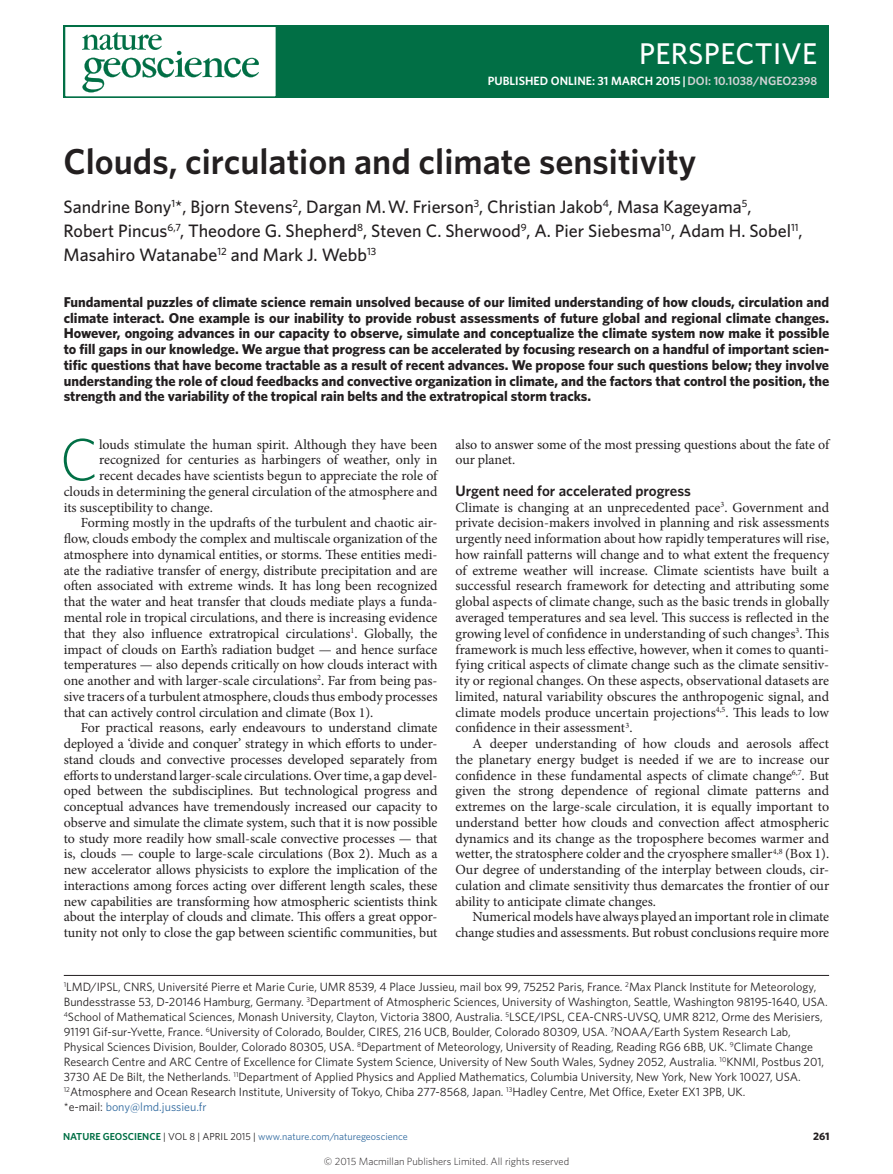
<style>
.page{position:relative;width:893px;height:1174px;background:#fff}
.page>*{position:absolute;margin:0;border:0;box-sizing:border-box;transform-origin:0 0}
.Body_first_w_drop_c{font:300 59.4px "Whitney";color:#016f45}
.Title{font:600 36px "Whitney";color:#231f20}
.t1{font:500 30px "Whitney";letter-spacing:.01em;color:#fff}
.Author{font:500 18px/24px "Whitney";color:#231f20}
.Head_1{font:600 15px "Whitney";color:#231f20}
.Abstract{font:700 14.25px/15.8px "Whitney";color:#231f20;text-align:justify}
.Body_text{font:13.95px/15.8px "Minion Pro";letter-spacing:-.01em;color:#231f20;text-align:justify}
.Body_first{font:13.95px/15.8px "Minion Pro";color:#231f20;text-align:justify}
.Body_first_w_drop_c-2{font:13.95px "Minion Pro";color:#231f20}
.Address{font:12px/15px "Whitney";color:#231f20}
.t2{font:600 12px "Whitney";color:#fff}
.t3{font:700 10.8px "Whitney";color:#231f20}
.t4{font:300 10.5px "Whitney";color:#231f20}
.t5{font:10.2px "Whitney";color:#316a9f}
.s1{color:#d1d2d4}
.s2{font-size:11.7px;color:#d1d2d4}
.s3{color:#316a9f}
.s4{font-weight:600;color:#016f45}
.s5{color:#231f20}
</style>
<div class="page">
<hr style="left:64px;top:975px;width:765px;height:1px;background:#231f20">
<div style="left:64px;top:26px;width:765px;height:72px;background:#016f45"></div>
<div style="left:64px;top:26px;width:213px;height:72px;background:#fff;border:2px solid #016f45"></div>
<svg style="left:82px;top:32px;width:177px;height:60px"></svg>
<p class="t1" style="left:639px;top:34px;width:180px">PERSPECTIVE</p>
<p class="t2" style="left:488px;top:73px;width:331px">PUBLISHED ONLINE: 31 MARCH 2015 |<span class="s1">DOI: 10.1038/NGEO</span><span class="s2">2398</span></p>
<p class="Title" style="left:64px;top:137px;width:634px">Clouds, circulation and climate sensitivity</p>
<p class="Author" style="left:64px;top:194px;width:740px">Sandrine Bony<sup>1</sup>*, Bjorn Stevens<sup>2</sup>, Dargan M. W. Frierson<sup>3</sup>, Christian Jakob<sup>4</sup>, Masa Kageyama<sup>5</sup>,<br>Robert Pincus<sup>6,7</sup>, Theodore G. Shepherd<sup>8</sup>, Steven C. Sherwood<sup>9</sup>, A. Pier Siebesma<sup>10</sup>, Adam H. Sobel<sup>11</sup>,<br>Masahiro Watanabe<sup>12</sup> and Mark J. Webb<sup>13</sup></p>
<p class="Abstract" style="left:64px;top:294px;width:767px">Fundamental puzzles of climate science remain unsolved because of our limited understanding of how clouds, circulation and climate interact. One example is our inability to provide robust assessments of future global and regional climate changes.<br>However, ongoing advances in our capacity to observe, simulate and conceptualize the climate system now make it possible to fill gaps in our knowledge. We argue that progress can be accelerated by focusing research on a handful of important scien&shy;tific questions that have become tractable as a result of recent advances. We propose four such questions below; they involve understanding the role of cloud feedbacks and convective organization in climate, and the factors that control the position, the strength and the variability of the tropical rain belts and the extratropical storm tracks.</p>
<p class="Body_text" style="left:455px;top:436px;width:375px">also to answer some of the most pressing questions about the fate of our planet.</p>
<p class="Head_1" style="left:455px;top:481px;width:237px">Urgent need for accelerated progress</p>
<p class="Body_first" style="left:455px;top:499px;width:375px">Climate is changing at an unprecedented pace<sup>3</sup>. Government and private decision-makers involved in planning and risk assessments urgently need information about how rapidly temperatures will rise, how rainfall patterns will change and to what extent the frequency of extreme weather will increase. Climate scientists have built a successful research framework for detecting and attributing some global aspects of climate change, such as the basic trends in globally averaged temperatures and sea level. This success is reflected in the growing level of confidence in understanding of such changes<sup>3</sup>. This framework is much less effective, however, when it comes to quanti&shy;fying critical aspects of climate change such as the climate sensitiv&shy;ity or regional changes. On these aspects, observational datasets are limited, natural variability obscures the anthropogenic signal, and climate models produce uncertain projections<sup>4,5</sup>. This leads to low confidence in their assessment<sup>3</sup>.</p>
<p class="Body_text" style="left:455px;top:735px;width:375px;text-indent:17px">A deeper understanding of how clouds and aerosols affect the planetary energy budget is needed if we are to increase our confidence in these fundamental aspects of climate change<sup>6,7</sup>. But given the strong dependence of regional climate patterns and extremes on the large-scale circulation, it is equally important to understand better how clouds and convection affect atmospheric dynamics and its change as the troposphere becomes warmer and wetter, the stratosphere colder and the cryosphere smaller<sup>4,8</sup> (Box 1).<br>Our degree of understanding of the interplay between clouds, cir&shy;culation and climate sensitivity thus demarcates the frontier of our ability to anticipate climate changes.</p>
<p class="Body_text" style="left:455px;top:909px;width:375px;text-align:right">Numerical models have always played an important role in climate change studies and assessments. But robust conclusions require more</p>
<p class="Body_first_w_drop_c" style="left:60px;top:420px;width:40px">C</p>
<p class="Body_first_w_drop_c-2" style="left:99px;top:435px;width:340px">louds stimulate the human spirit. Although they have been</p>
<p class="Body_first_w_drop_c-2" style="left:99px;top:450px;width:340px">recognized for centuries as harbingers of weather, only in</p>
<p class="Body_first_w_drop_c-2" style="left:99px;top:466px;width:340px">recent decades have scientists begun to appreciate the role of</p>
<p class="Body_first_w_drop_c-2" style="left:64px;top:482px;width:375px">clouds in determining the general circulation of the atmosphere and</p>
<p class="Body_first_w_drop_c-2" style="left:64px;top:498px;width:151px">its susceptibility to change.</p>
<p class="Body_text" style="left:64px;top:515px;width:375px;text-indent:17px">Forming mostly in the updrafts of the turbulent and chaotic air&shy;flow, clouds embody the complex and multiscale organization of the atmosphere into dynamical entities, or storms. These entities medi&shy;ate the radiative transfer of energy, distribute precipitation and are often associated with extreme winds. It has long been recognized that the water and heat transfer that clouds mediate plays a funda&shy;mental role in tropical circulations, and there is increasing evidence that they also influence extratropical circulations<sup>1</sup>. Globally, the impact of clouds on Earth’s radiation budget — and hence surface temperatures — also depends critically on how clouds interact with one another and with larger-scale circulations<sup>2</sup>. Far from being pas&shy;sive tracers of a turbulent atmosphere, clouds thus embody processes that can actively control circulation and climate (Box 1).</p>
<p class="Body_text" style="left:64px;top:720px;width:375px;text-indent:17px">For practical reasons, early endeavours to understand climate deployed a ‘divide and conquer’ strategy in which efforts to under&shy;stand clouds and convective processes developed separately from efforts to understand larger-scale circulations. Over time, a gap devel&shy;oped between the subdisciplines. But technological progress and conceptual advances have tremendously increased our capacity to observe and simulate the climate system, such that it is now possible to study more readily how small-scale convective processes — that is, clouds — couple to large-scale circulations (Box 2). Much as a new accelerator allows physicists to explore the implication of the interactions among forces acting over different length scales, these new capabilities are transforming how atmospheric scientists think about the interplay of clouds and climate. This offers a great oppor&shy;tunity not only to close the gap between scientific communities, but</p>
<p class="Address" style="left:64px;top:979px;width:765px"><sup>1</sup>LMD/IPSL, CNRS, Université Pierre et Marie Curie, UMR 8539, 4 Place Jussieu, mail box 99, 75252 Paris, France. <sup>2</sup>Max Planck Institute for Meteorology, Bundesstrasse 53, D-20146 Hamburg, Germany. <sup>3</sup>Department of Atmospheric Sciences, University of Washington, Seattle, Washington 98195-1640, USA.<br><sup>4</sup>School of Mathematical Sciences, Monash University, Clayton, Victoria 3800, Australia. <sup>5</sup>LSCE/IPSL, CEA-CNRS-UVSQ, UMR 8212, Orme des Merisiers, 91191 Gif-sur-Yvette, France. <sup>6</sup>University of Colorado, Boulder, CIRES, 216 UCB, Boulder, Colorado 80309, USA. <sup>7</sup>NOAA/Earth System Research Lab, Physical Sciences Division, Boulder, Colorado 80305, USA. <sup>8</sup>Department of Meteorology, University of Reading, Reading RG6 6BB, UK. <sup>9</sup>Climate Change Research Centre and ARC Centre of Excellence for Climate System Science, University of New South Wales, Sydney 2052, Australia. <sup>10</sup>KNMI, Postbus 201, 3730 AE De Bilt, the Netherlands. <sup>11</sup>Department of Applied Physics and Applied Mathematics, Columbia University, New York, New York 10027, USA.<br><sup>12</sup>Atmosphere and Ocean Research Institute, University of Tokyo, Chiba 277-8568, Japan. <sup>13</sup>Hadley Centre, Met Office, Exeter EX1 3PB, UK.<br>*e-mail: <span class="s3">bony@lmd.jussieu.fr</span></p>
<p class="t5" style="left:63px;top:1129px;width:346px"><span class="s4">NATURE GEOSCIENCE</span> <span class="s5">| VOL 8 | APRIL 2015 |</span> www.nature.com/naturegeoscience</p>
<p class="t3" style="left:813px;top:1129px;width:18px">261</p>
<p class="t4" style="left:324px;top:1154px;width:247px">© 2015 Macmillan Publishers Limited. All rights reserved</p>
</div>
